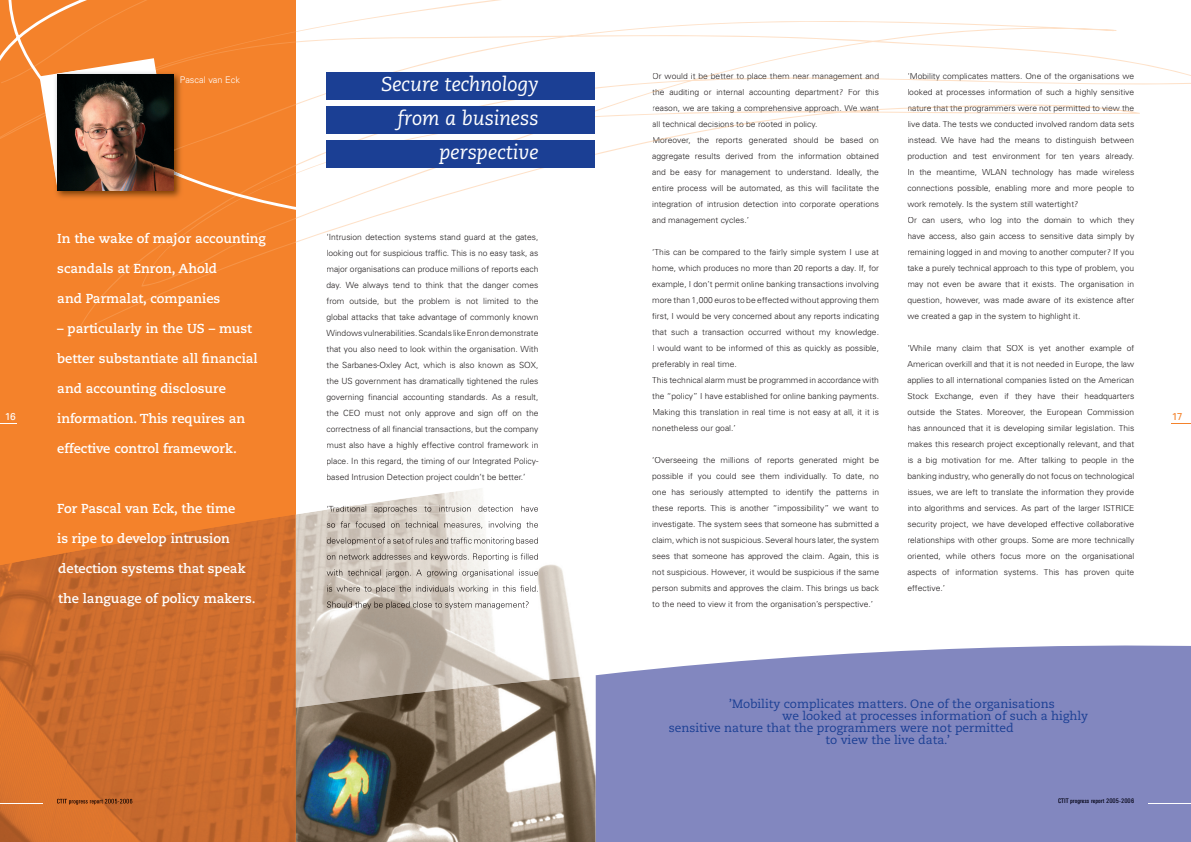
<style>
.page{position:relative;width:1191px;height:842px;background:#fff}
.page>*{position:absolute;margin:0;border:0;box-sizing:border-box;transform-origin:0 0}
.t1{font:italic 20px/34px "Caecilia";color:#fff;text-align:right}
.t2{font:700 13px "Caecilia";color:#fff}
.t3{font:12px "Caecilia";color:#1b3f94}
.t4{font:10px "Univers";color:#fff}
.t5{font:10px "Univers";color:#f4822b}
.t6{font:300 9.2px "Univers";color:#fff}
.t7{font:300 8.5px/16px "Univers";color:#231f20;text-align:justify}
.t8{font:6.5px "Univers Condensed PPP";color:#000010}
</style>
<div class="page">
<div style="left:0;top:0;width:295px;height:842px;background:#f4822b"></div>
<div style="left:596px;top:645px;width:595px;height:197px;background:#8287bf"></div>
<img style="left:329px;top:489px;width:250px;height:186px">
<img style="left:295px;top:507px;width:34px;height:168px">
<img style="left:295px;top:675px;width:301px;height:167px">
<img style="left:66px;top:515px;width:229px;height:327px">
<img style="left:0;top:553px;width:66px;height:289px">
<svg style="left:296px;top:0;width:895px;height:243px"></svg>
<svg style="left:77px;top:222px;width:219px;height:111px"></svg>
<img style="left:327px;top:505px;width:211px;height:8px">
<img style="left:327px;top:521px;width:211px;height:8px">
<img style="left:327px;top:537px;width:211px;height:8px">
<img style="left:327px;top:553px;width:211px;height:8px">
<img style="left:327px;top:569px;width:211px;height:8px">
<img style="left:327px;top:585px;width:211px;height:8px">
<img style="left:327px;top:601px;width:201px;height:8px">
<svg style="left:674px;top:73px;width:205px;height:8px"></svg>
<svg style="left:652px;top:89px;width:12px;height:4px"></svg>
<svg style="left:674px;top:109px;width:205px;height:4px"></svg>
<svg style="left:711px;top:121px;width:54px;height:8px"></svg>
<svg style="left:653px;top:137px;width:20px;height:5px"></svg>
<svg style="left:908px;top:79px;width:77px;height:2px"></svg>
<svg style="left:908px;top:105px;width:226px;height:8px"></svg>
<svg style="left:0;top:0;width:296px;height:222px"></svg>
<img style="left:53px;top:70px;width:131px;height:131px">
<img style="left:53px;top:70px;width:119px;height:121px">
<img style="left:53px;top:91px;width:131px;height:87px">
<img style="left:58px;top:75px;width:116px;height:116px">
<img style="left:57px;top:799px;width:75px;height:6px">
<div style="left:1058px;top:799px;width:75px;height:6px;background:#8287bf"></div>
<svg style="left:0;top:423px;width:16px;height:1px"></svg>
<svg style="left:1171px;top:423px;width:20px;height:1px"></svg>
<hr style="left:0;top:803px;width:43px;height:1px;background:#fff">
<hr style="left:1148px;top:803px;width:43px;height:1px;background:#fff">
<div style="left:326px;top:72px;width:269px;height:27px;background:#1b3f94"></div>
<div style="left:326px;top:106px;width:269px;height:27px;background:#1b3f94"></div>
<div style="left:326px;top:140px;width:269px;height:27px;background:#1b3f94"></div>
<p class="t6" style="left:180px;top:74px;width:62px">Pascal van Eck</p>
<p class="t4" style="left:5px;top:410px;width:13px">16</p>
<h2 class="t2" style="left:57px;top:231px;width:210px">In the wake of major accounting</h2>
<h2 class="t2" style="left:57px;top:261px;width:161px">scandals at Enron, Ahold</h2>
<h2 class="t2" style="left:57px;top:291px;width:164px">and Parmalat, companies</h2>
<h2 class="t2" style="left:57px;top:321px;width:196px">– particularly in the US – must</h2>
<h2 class="t2" style="left:57px;top:351px;width:202px">better substantiate all financial</h2>
<h2 class="t2" style="left:57px;top:381px;width:170px">and accounting disclosure</h2>
<h2 class="t2" style="left:57px;top:411px;width:189px">information. This requires an</h2>
<h2 class="t2" style="left:57px;top:441px;width:181px">effective control framework.</h2>
<h2 class="t2" style="left:57px;top:501px;width:179px">For Pascal van Eck, the time</h2>
<h2 class="t2" style="left:57px;top:531px;width:174px">is ripe to develop intrusion</h2>
<h2 class="t2" style="left:58px;top:561px;width:189px">detection systems that speak</h2>
<h2 class="t2" style="left:58px;top:591px;width:199px">the language of policy makers.</h2>
<h1 class="t1" style="left:381px;top:68px;width:159px">Secure technology from a business perspective</h1>
<p class="t7" style="left:326px;top:228px;width:213px">‘Intrusion detection systems stand guard at the gates, looking out for suspicious traffic. This is no easy task, as major organisations can produce millions of reports each day. We always tend to think that the danger comes from outside, but the problem is not limited to the global attacks that take advantage of commonly known Windows vulnerabilities. Scandals like Enron demonstrate that you also need to look within the organisation. With the Sarbanes-Oxley Act, which is also known as SOX, the US government has dramatically tightened the rules governing financial accounting standards. As a result, the CEO must not only approve and sign off on the correctness of all financial transactions, but the company must also have a highly effective control framework in place. In this regard, the timing of our Integrated Policy&shy;based Intrusion Detection project couldn’t be better.’</p>
<p class="t7" style="left:652px;top:68px;width:228px;text-align:left">Or would it be better to place them near management and the auditing or internal accounting department? For this reason, we are taking a comprehensive approach. We want all technical decisions to be rooted in policy.<br>Moreover, the reports generated should be based on aggregate results derived from the information obtained and be easy for management to understand. Ideally, the entire process will be automated, as this will facilitate the integration of intrusion detection into corporate operations and management cycles.’</p>
<p class="t7" style="left:652px;top:244px;width:228px;text-align:left">‘This can be compared to the fairly simple system I use at home, which produces no more than 20 reports a day. If, for example, I don’t permit online banking transactions involving more than 1,000 euros to be effected without approving them first, I would be very concerned about any reports indicating that such a transaction occurred without my knowledge.<br>I would want to be informed of this as quickly as possible, preferably in real time.<br>This technical alarm must be programmed in accordance with the “policy” I have established for online banking payments.<br>Making this translation in real time is not easy at all, it it is nonetheless our goal.’</p>
<p class="t7" style="left:652px;top:452px;width:228px">‘Overseeing the millions of reports generated might be possible if you could see them individually. To date, no one has seriously attempted to identify the patterns in these reports. This is another “impossibility” we want to investigate. The system sees that someone has submitted a claim, which is not suspicious. Several hours later, the system sees that someone has approved the claim. Again, this is not suspicious. However, it would be suspicious if the same person submits and approves the claim. This brings us back to the need to view it from the organisation’s perspective.’</p>
<p class="t7" style="left:907px;top:68px;width:228px;text-align:left">‘Mobility complicates matters. One of the organisations we looked at processes information of such a highly sensitive nature that the programmers were not permitted to view the live data. The tests we conducted involved random data sets instead. We have had the means to distinguish between production and test environment for ten years already.<br>In the meantime, WLAN technology has made wireless connections possible, enabling more and more people to work remotely. Is the system still watertight?<br>Or can users, who log into the domain to which they have access, also gain access to sensitive data simply by remaining logged in and moving to another computer? If you take a purely technical approach to this type of problem, you may not even be aware that it exists. The organisation in question, however, was made aware of its existence after we created a gap in the system to highlight it.</p>
<p class="t7" style="left:907px;top:340px;width:228px">‘While many claim that SOX is yet another example of American overkill and that it is not needed in Europe, the law applies to all international companies listed on the American Stock Exchange, even if they have their headquarters outside the States. Moreover, the European Commission has announced that it is developing similar legislation. This makes this research project exceptionally relevant, and that is a big motivation for me. After talking to people in the banking industry, who generally do not focus on technological issues, we are left to translate the information they provide into algorithms and services. As part of the larger ISTRICE security project, we have developed effective collaborative relationships with other groups. Some are more technically oriented, while others focus more on the organisational aspects of information systems. This has proven quite effective.’</p>
<h3 class="t3" style="left:729px;top:697px;width:327px">’Mobility complicates matters. One of the organisations</h3>
<h3 class="t3" style="left:782px;top:709px;width:307px">we looked at processes information of such a highly</h3>
<h3 class="t3" style="left:668px;top:721px;width:346px">sensitive nature that the programmers were not permitted</h3>
<h3 class="t3" style="left:825px;top:733px;width:126px">to view the live data.’</h3>
<p class="t8" style="left:1058px;top:798px;width:77px">CTIT progress report 2005-2006</p>
<p class="t5" style="left:1171px;top:411px;width:13px">17</p>
</div>
